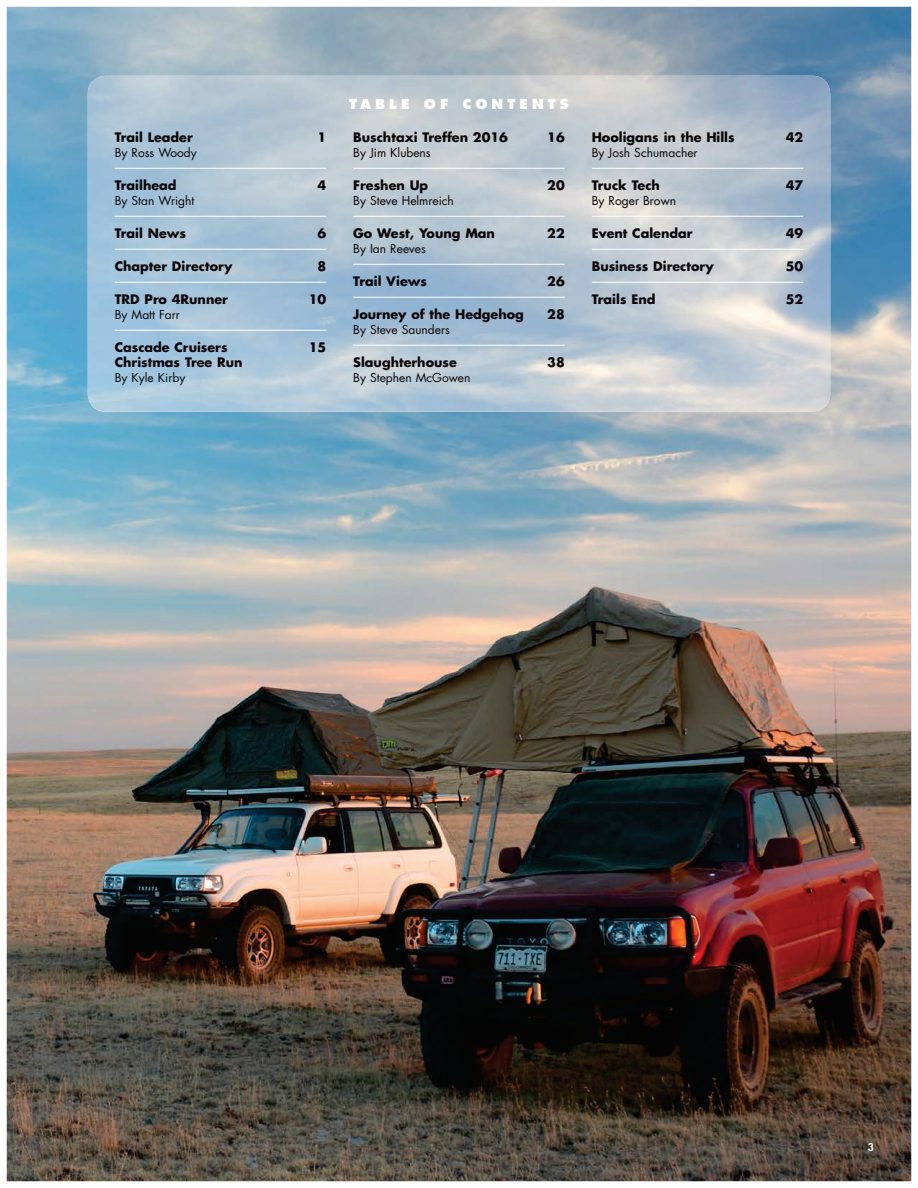
<style>
.page{position:relative;width:918px;height:1188px;background:#fff}
.page>*{position:absolute;margin:0;border:0;box-sizing:border-box;transform-origin:0 0}
.t1{font:800 13.5px "Futura Std";letter-spacing:.3em;color:#fff}
.t2{font:700 12.75px "Futura Std";color:#090507}
.t3{font:12px "Futura Std";color:#090507}
.t4{font:800 10.5px "Futura Std";color:#fff}
</style>
<div class="page">
<img style="left:7px;top:7px;width:904px;height:1174px">
<img style="left:88px;top:76px;width:742px;height:336px">
<hr style="left:115px;top:168px;width:211px;height:1px;background:#fff">
<hr style="left:115px;top:216px;width:211px;height:1px;background:#fff">
<hr style="left:115px;top:249px;width:211px;height:1px;background:#fff">
<hr style="left:115px;top:282px;width:211px;height:1px;background:#fff">
<hr style="left:115px;top:330px;width:211px;height:1px;background:#fff">
<hr style="left:353px;top:168px;width:212px;height:1px;background:#fff">
<hr style="left:353px;top:216px;width:212px;height:1px;background:#fff">
<hr style="left:353px;top:264px;width:212px;height:1px;background:#fff">
<hr style="left:353px;top:297px;width:212px;height:1px;background:#fff">
<hr style="left:353px;top:345px;width:212px;height:1px;background:#fff">
<hr style="left:592px;top:168px;width:211px;height:1px;background:#fff">
<hr style="left:592px;top:216px;width:211px;height:1px;background:#fff">
<hr style="left:592px;top:249px;width:211px;height:1px;background:#fff">
<hr style="left:592px;top:282px;width:211px;height:1px;background:#fff">
<p class="t2" style="left:115px;top:132px;width:80px">Trail Leader</p>
<p class="t2" style="left:318px;top:132px;width:10px">1</p>
<p class="t3" style="left:115px;top:147px;width:84px">By Ross Woody</p>
<p class="t2" style="left:115px;top:180px;width:63px">Trailhead</p>
<p class="t2" style="left:318px;top:180px;width:10px">4</p>
<p class="t3" style="left:115px;top:195px;width:81px">By Stan Wright</p>
<p class="t2" style="left:115px;top:228px;width:73px">Trail News</p>
<p class="t2" style="left:318px;top:228px;width:10px">6</p>
<p class="t2" style="left:115px;top:261px;width:119px">Chapter Directory</p>
<p class="t2" style="left:318px;top:261px;width:10px">8</p>
<p class="t2" style="left:115px;top:294px;width:115px">TRD Pro 4Runner</p>
<p class="t2" style="left:309px;top:294px;width:19px">10</p>
<p class="t3" style="left:115px;top:309px;width:67px">By Matt Farr</p>
<p class="t2" style="left:115px;top:342px;width:114px">Cascade Cruisers</p>
<p class="t2" style="left:309px;top:342px;width:19px">15</p>
<p class="t2" style="left:115px;top:357px;width:129px">Christmas Tree Run</p>
<p class="t3" style="left:115px;top:372px;width:72px">By Kyle Kirby</p>
<p class="t1" style="left:349px;top:97px;width:221px">TABLE OF CONTENTS</p>
<p class="t2" style="left:353px;top:132px;width:156px">Buschtaxi Treffen 2016</p>
<p class="t2" style="left:547px;top:132px;width:19px">16</p>
<p class="t3" style="left:353px;top:147px;width:79px">By Jim Klubens</p>
<p class="t2" style="left:353px;top:180px;width:77px">Freshen Up</p>
<p class="t2" style="left:547px;top:180px;width:19px">20</p>
<p class="t3" style="left:353px;top:195px;width:102px">By Steve Helmreich</p>
<p class="t2" style="left:353px;top:228px;width:143px">Go West, Young Man</p>
<p class="t2" style="left:547px;top:228px;width:19px">22</p>
<p class="t3" style="left:353px;top:243px;width:74px">By Ian Reeves</p>
<p class="t2" style="left:353px;top:276px;width:75px">Trail Views</p>
<p class="t2" style="left:547px;top:276px;width:19px">26</p>
<p class="t2" style="left:353px;top:309px;width:172px">Journey of the Hedgehog</p>
<p class="t2" style="left:547px;top:309px;width:19px">28</p>
<p class="t3" style="left:353px;top:324px;width:98px">By Steve Saunders</p>
<p class="t2" style="left:353px;top:357px;width:105px">Slaughterhouse</p>
<p class="t2" style="left:547px;top:357px;width:19px">38</p>
<p class="t3" style="left:353px;top:372px;width:119px">By Stephen McGowen</p>
<p class="t2" style="left:592px;top:132px;width:144px">Hooligans in the Hills</p>
<p class="t2" style="left:786px;top:132px;width:19px">42</p>
<p class="t3" style="left:592px;top:147px;width:107px">By Josh Schumacher</p>
<p class="t2" style="left:592px;top:180px;width:70px">Truck Tech</p>
<p class="t2" style="left:786px;top:180px;width:19px">47</p>
<p class="t3" style="left:592px;top:195px;width:86px">By Roger Brown</p>
<p class="t2" style="left:592px;top:228px;width:102px">Event Calendar</p>
<p class="t2" style="left:786px;top:228px;width:19px">49</p>
<p class="t2" style="left:592px;top:261px;width:124px">Business Directory</p>
<p class="t2" style="left:786px;top:261px;width:19px">50</p>
<p class="t2" style="left:592px;top:294px;width:65px">Trails End</p>
<p class="t2" style="left:786px;top:294px;width:19px">52</p>
<p class="t4" style="left:868px;top:1141px;width:8px">3</p>
</div>
